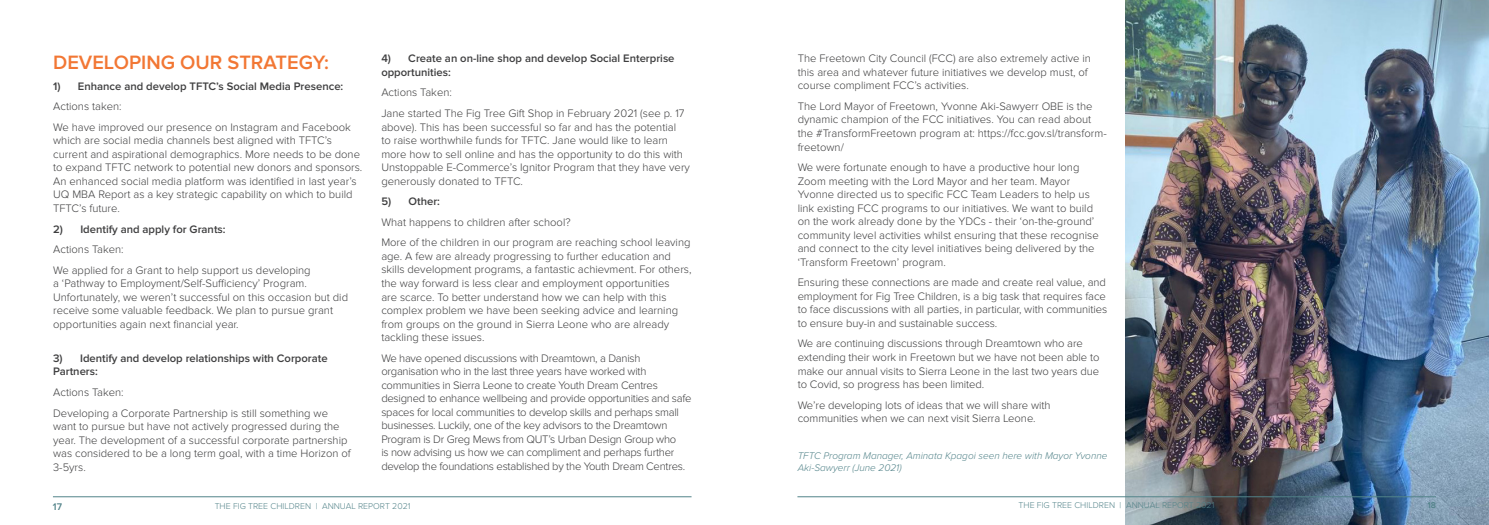
<style>
.page{position:relative;width:1489px;height:525px;background:#fff}
.page>*{position:absolute;margin:0;border:0;box-sizing:border-box;transform-origin:0 0}
.t1{font:600 20px "Proxima Nova";color:#f27734}
.t2{font:300 11.25px/13.5px "Proxima Nova";color:#3e3e3f}
.t3{font:300 11.25px/13.5px "Proxima Nova";letter-spacing:-.02em;color:#3e3e3f}
.t4{font:600 11.25px/13.5px "Proxima Nova";color:#3e3e3f}
.t5{font:italic 300 10px/12px "Proxima Nova";color:#528389}
.t6{font:600 10px "Proxima Nova";color:#528389}
.t7{font:300 8.75px "Proxima Nova";color:#528389}
.t8{font:600 8.75px "Proxima Nova";color:#528389}
.s1{font-weight:600;color:#fff}
</style>
<div class="page">
<img style="left:1125px;top:0;width:363px;height:524px">
<hr style="left:797px;top:496px;width:638px;height:1px;background:#528389">
<hr style="left:53px;top:496px;width:638px;height:1px;background:#528389">
<p class="t1" style="left:53px;top:51px;width:277px">DEVELOPING OUR STRATEGY:</p>
<p class="t4" style="left:53px;top:79px;width:292px">1) Enhance and develop TFTC’s Social Media Presence:</p>
<p class="t2" style="left:53px;top:100px;width:70px">Actions taken:</p>
<p class="t2" style="left:53px;top:120px;width:311px">We have improved our presence on Instagram and Facebook which are social media channels best aligned with TFTC’s current and aspirational demographics. More needs to be done to expand TFTC network to potential new donors and sponsors.<br>An enhanced social media platform was identified in last year’s UQ MBA Report as a key strategic capability on which to build TFTC’s future.</p>
<p class="t4" style="left:53px;top:222px;width:174px">2) Identify and apply for Grants:</p>
<p class="t2" style="left:53px;top:243px;width:72px">Actions Taken:</p>
<p class="t2" style="left:53px;top:263px;width:296px">We applied for a Grant to help support us developing<br>a ‘Pathway to Employment/Self-Sufficiency’ Program.<br>Unfortunately, we weren’t successful on this occasion but did receive some valuable feedback. We plan to pursue grant opportunities again next financial year.<span class="s1">Actions taken as a</span></p>
<p class="t4" style="left:53px;top:351px;width:276px">3) Identify and develop relationships with Corporate<br>Partners:</p>
<p class="t2" style="left:53px;top:385px;width:72px">Actions Taken:</p>
<p class="t2" style="left:53px;top:406px;width:299px">Developing a Corporate Partnership is still something we want to pursue but have not actively progressed during the year. The development of a successful corporate partnership was considered to be a long term goal, with a time Horizon of 3-5yrs.</p>
<p class="t4" style="left:381px;top:52px;width:295px">4) Create an on-line shop and develop Social Enterprise opportunities:</p>
<p class="t2" style="left:381px;top:86px;width:72px">Actions Taken:</p>
<p class="t2" style="left:381px;top:107px;width:310px">Jane started The Fig Tree Gift Shop in February 2021 (see p. 17 above). This has been successful so far and has the potential<br>to raise worthwhile funds for TFTC. Jane would like to learn more how to sell online and has the opportunity to do this with Unstoppable E-Commerce’s Ignitor Program that they have very generously donated to TFTC.</p>
<p class="t4" style="left:381px;top:195px;width:60px">5) Other:</p>
<p class="t2" style="left:381px;top:215px;width:191px">What happens to children after school?</p>
<p class="t2" style="left:381px;top:236px;width:312px">More of the children in our program are reaching school leaving age. A few are already progressing to further education and skills development programs, a fantastic achievment. For others, the way forward is less clear and employment opportunities<br>are scarce. To better understand how we can help with this complex problem we have been seeking advice and learning from groups on the ground in Sierra Leone who are already tackling these issues.</p>
<p class="t3" style="left:381px;top:351px;width:312px">We have opened discussions with Dreamtown, a Danish organisation who in the last three years have worked with communities in Sierra Leone to create Youth Dream Centres designed to enhance wellbeing and provide opportunities and safe spaces for local communities to develop skills and perhaps small businesses. Luckily, one of the key advisors to the Dreamtown Program is Dr Greg Mews from QUT’s Urban Design Group who<br>is now advising us how we can compliment and perhaps further develop the foundations established by the Youth Dream Centres.</p>
<p class="t2" style="left:797px;top:52px;width:295px">The Freetown City Council (FCC) are also extremely active in this area and whatever future initiatives we develop must, of course compliment FCC’s activities.</p>
<p class="t2" style="left:797px;top:99px;width:310px">The Lord Mayor of Freetown, Yvonne Aki-Sawyerr OBE is the dynamic champion of the FCC initiatives. You can read about the #TransformFreetown program at: https://fcc.gov.sl/transform&shy;freetown/</p>
<p class="t2" style="left:797px;top:161px;width:302px">We were fortunate enough to have a productive hour long Zoom meeting with the Lord Mayor and her team. Mayor Yvonne directed us to specific FCC Team Leaders to help us link existing FCC programs to our initiatives. We want to build on the work already done by the YDCs - their ‘on-the-ground’ community level activities whilst ensuring that these recognise and connect to the city level initiatives being delivered by the ‘Transform Freetown’ program.</p>
<p class="t2" style="left:797px;top:276px;width:311px;text-align:justify">Ensuring these connections are made and create real value, and employment for Fig Tree Children, is a big task that requires face to face discussions with all parties, in particular, with communities to ensure buy-in and sustainable success.</p>
<p class="t2" style="left:797px;top:337px;width:303px">We are continuing discussions through Dreamtown who are extending their work in Freetown but we have not been able to make our annual visits to Sierra Leone in the last two years due to Covid, so progress has been limited.</p>
<p class="t2" style="left:797px;top:398px;width:254px">We’re developing lots of ideas that we will share with communities when we can next visit Sierra Leone.</p>
<p class="t5" style="left:797px;top:450px;width:311px">TFTC Program Manager, Aminata Kpagoi seen here with Mayor Yvonne<br>Aki-Sawyerr (June 2021)</p>
<p class="t6" style="left:53px;top:501px;width:11px">17</p>
<p class="t7" style="left:215px;top:501px;width:197px">THE FIG TREE CHILDREN | ANNUAL REPORT 2021</p>
<p class="t7" style="left:1018px;top:500px;width:197px">THE FIG TREE CHILDREN | ANNUAL REPORT 2021</p>
<p class="t8" style="left:1427px;top:500px;width:10px">18</p>
</div>
